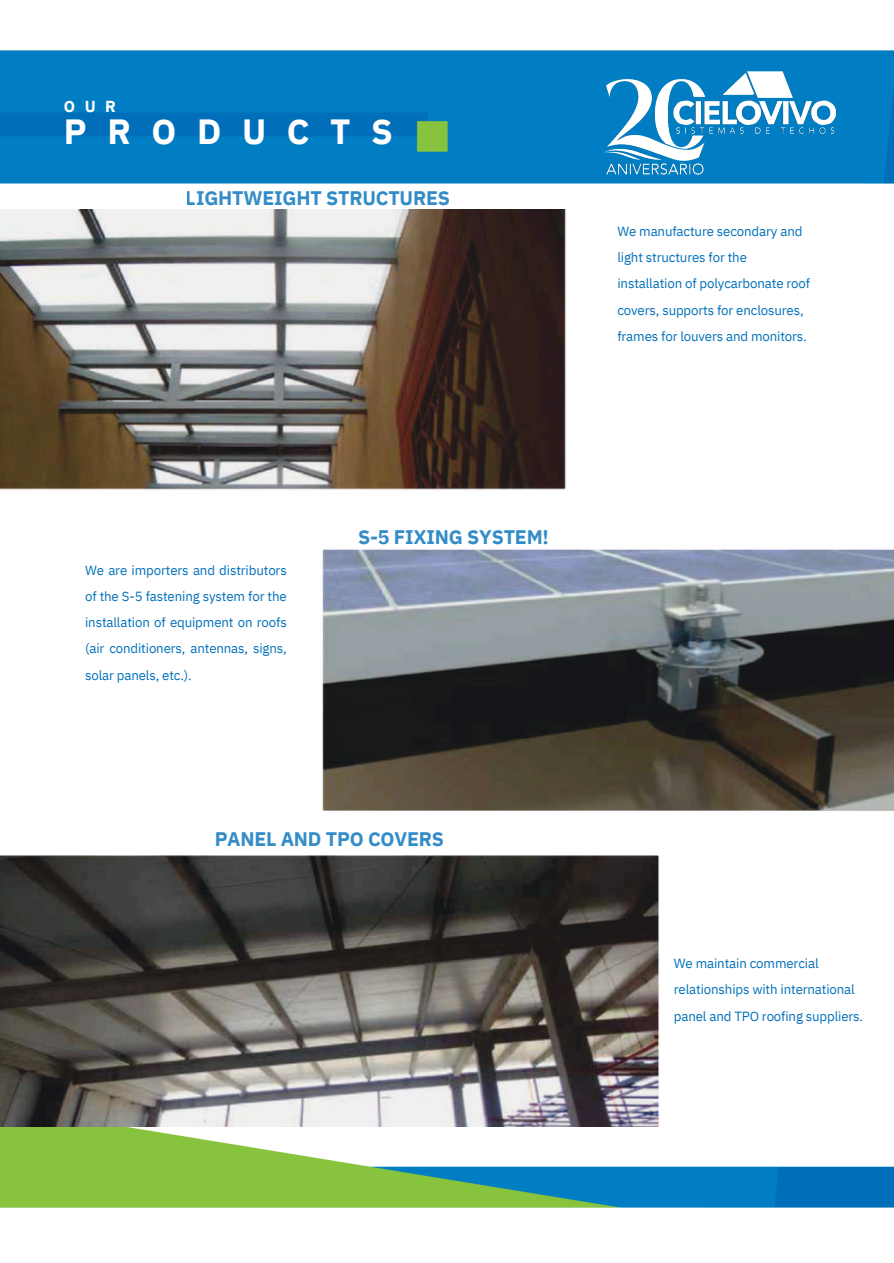
<style>
.page{position:relative;width:894px;height:1263px;background:#fff}
.page>*{position:absolute;margin:0;border:0;box-sizing:border-box;transform-origin:0 0}
.t1{font:700 34.95px "IBM Plex Sans";letter-spacing:.59em;color:#fff}
.t2{font:700 19.65px "IBM Plex Sans";letter-spacing:-.01em;color:#0070b9}
.t3{font:700 15.9px "IBM Plex Sans";color:#fff}
.t4{font:13.2px/26.2px "IBM Plex Sans";letter-spacing:-.01em;color:#0070b9}
</style>
<div class="page">
<img style="left:0;top:51px;width:893px;height:1156px">
<img style="left:0;top:210px;width:893px;height:917px">
<img style="left:596px;top:64px;width:247px;height:117px">
<p class="t3" style="left:64px;top:96px;width:53px">OUR</p>
<p class="t1" style="left:64px;top:108px;width:330px">PRODUCTS</p>
<h2 class="t2" style="left:186px;top:185px;width:265px">LIGHTWEIGHT STRUCTURES</h2>
<p class="t4" style="left:617px;top:218px;width:194px">We manufacture secondary and light structures for the installation of polycarbonate roof covers, supports for enclosures, frames for louvers and monitors.</p>
<p class="t4" style="left:85px;top:556px;width:203px;text-align:justify">We are importers and distributors of the S-5 fastening system for the installation of equipment on roofs (air conditioners, antennas, signs, solar panels, etc.).</p>
<h2 class="t2" style="left:358px;top:524px;width:192px">S-5 FIXING SYSTEM!</h2>
<h2 class="t2" style="left:214px;top:826px;width:231px">PANEL AND TPO COVERS</h2>
<p class="t4" style="left:673px;top:950px;width:191px">We maintain commercial relationships with international panel and TPO roofing suppliers.</p>
</div>
